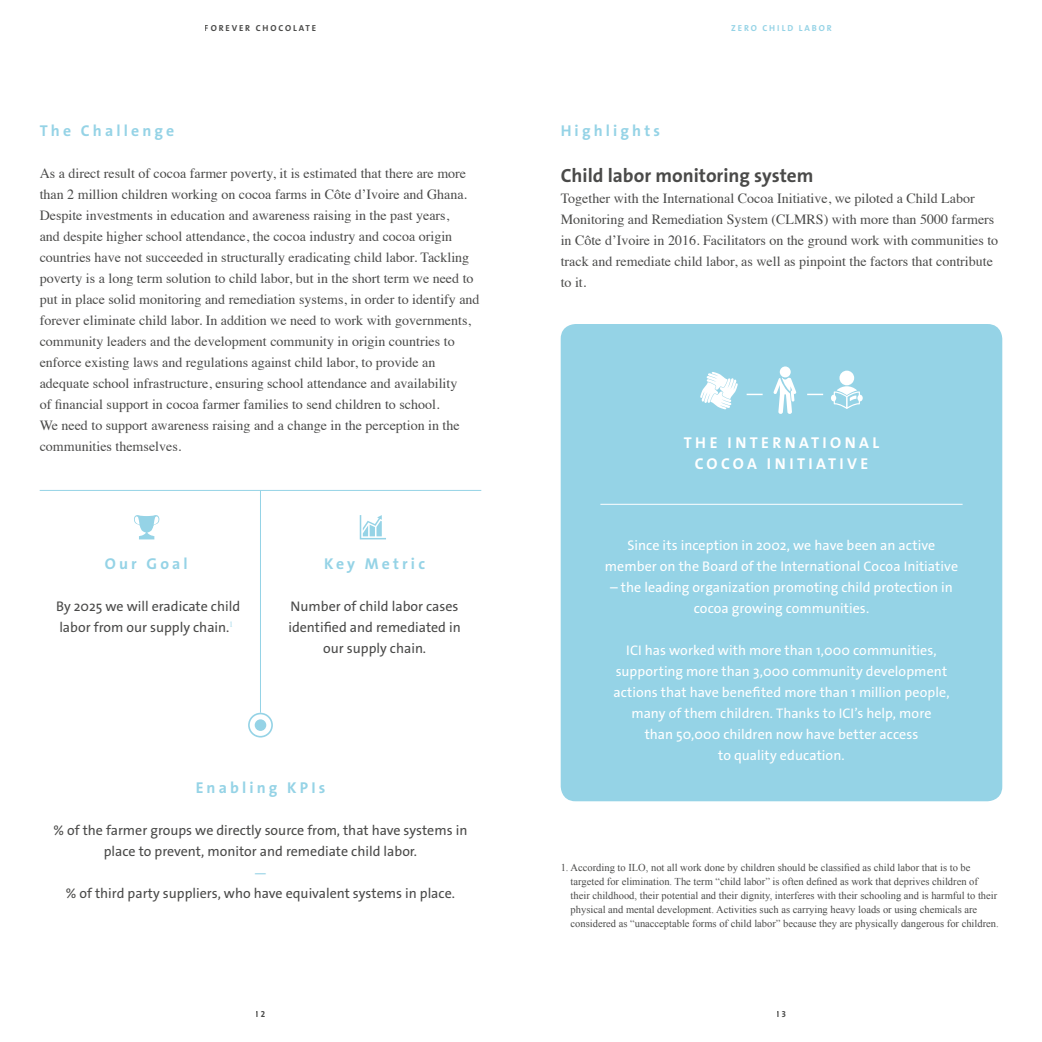
<style>
.page{position:relative;width:1042px;height:1042px;background:#fff}
.page>*{position:absolute;margin:0;border:0;box-sizing:border-box;transform-origin:0 0}
.t1{font:700 19.25px "The Sans Os F";color:#4a4a49}
.t2{font:700 15.75px "The Sans Os F";letter-spacing:.2em;color:#95d3e6}
.t3{font:700 15.75px/21px "The Sans Os F";letter-spacing:.215em;color:#fff;text-align:center}
.t4{font:14px/21px "Times";color:#4a4a49}
.t5{font:14px/21px "The Sans Os F";letter-spacing:.005em;color:#fff;text-align:center}
.t6{font:14px/21px "The Sans Os F";color:#4a4a49;text-align:center}
.t7{font:700 14px "Times";color:#a8daea}
.t8{font:10.5px/14px "Times New Roman";color:#4a4a49}
.t9{font:700 8.75px "The Sans Os F";letter-spacing:.215em;color:#4a4a49}
.t10{font:700 8.75px "The Sans Os F";letter-spacing:.215em;color:#95d3e6}
</style>
<div class="page">
<div style="left:561px;top:324px;width:441px;height:477px;background:#95d3e6;border-radius:15px"></div>
<svg style="left:360px;top:515px;width:26px;height:24px"></svg>
<svg style="left:134px;top:515px;width:26px;height:24px"></svg>
<hr style="left:260px;top:490px;width:1px;height:223px;background:#95d3e6">
<hr style="left:40px;top:490px;width:441px;height:1px;background:#95d3e6">
<div style="left:248px;top:713px;width:25px;height:24px;border:2px solid #95d3e6;border-radius:50%"></div>
<div style="left:255px;top:719px;width:11px;height:12px;background:#95d3e6;border-radius:50%"></div>
<hr style="left:600px;top:504px;width:362px;height:1px;background:#fff">
<svg style="left:746px;top:394px;width:16px;height:1px"></svg>
<svg style="left:807px;top:394px;width:16px;height:1px"></svg>
<svg style="left:831px;top:371px;width:32px;height:38px"></svg>
<svg style="left:700px;top:372px;width:38px;height:37px"></svg>
<svg style="left:773px;top:366px;width:23px;height:48px"></svg>
<p class="t9" style="left:205px;top:23px;width:113px">FOREVER CHOCOLATE</p>
<p class="t2" style="left:40px;top:120px;width:136px">The Challenge</p>
<p class="t4" style="left:40px;top:161px;width:441px">As a direct result of cocoa farmer poverty, it is estimated that there are more than 2 million children working on cocoa farms in Côte d’Ivoire and Ghana.<br>Despite investments in education and awareness raising in the past years,<br>and despite higher school attendance, the cocoa industry and cocoa origin countries have not succeeded in structurally eradicating child labor. Tackling poverty is a long term solution to child labor, but in the short term we need to put in place solid monitoring and remediation systems, in order to identify and forever eliminate child labor. In addition we need to work with governments, community leaders and the development community in origin countries to enforce existing laws and regulations against child labor, to provide an adequate school infrastructure, ensuring school attendance and availability<br>of financial support in cocoa farmer families to send children to school.<br>We need to support awareness raising and a change in the perception in the communities themselves.</p>
<p class="t2" style="left:105px;top:553px;width:84px">Our Goal</p>
<p class="t6" style="left:56px;top:596px;width:186px;text-align:left">By 2025 we will eradicate child labor from our supply chain.<sup>1</sup></p>
<p class="t2" style="left:324px;top:553px;width:102px">Key Metric</p>
<p class="t6" style="left:288px;top:596px;width:174px">Number of child labor cases identified and remediated in our supply chain.</p>
<p class="t2" style="left:196px;top:777px;width:131px">Enabling KPIs</p>
<p class="t6" style="left:54px;top:820px;width:415px">% of the farmer groups we directly source from, that have systems in place to prevent, monitor and remediate child labor.</p>
<p class="t7" style="left:253px;top:859px;width:15px">—</p>
<p class="t6" style="left:66px;top:883px;width:391px">% of third party suppliers, who have equivalent systems in place.</p>
<p class="t2" style="left:561px;top:120px;width:101px">Highlights</p>
<p class="t10" style="left:731px;top:23px;width:102px">ZERO CHILD LABOR</p>
<h1 class="t1" style="left:561px;top:163px;width:254px">Child labor monitoring system</h1>
<p class="t4" style="left:561px;top:187px;width:439px">Together with the International Cocoa Initiative, we piloted a Child Labor Monitoring and Remediation System (CLMRS) with more than 5000 farmers in Côte d’Ivoire in 2016. Facilitators on the ground work with communities to track and remediate child labor, as well as pinpoint the factors that contribute to it.</p>
<p class="t3" style="left:684px;top:432px;width:197px">THE INTERNATIONAL<br>COCOA INITIATIVE</p>
<p class="t5" style="left:605px;top:535px;width:355px">Since its inception in 2002, we have been an active member on the Board of the International Cocoa Initiative</p>
<p class="t5" style="left:610px;top:577px;width:344px">– the leading organization promoting child protection in cocoa growing communities.</p>
<p class="t5" style="left:613px;top:640px;width:338px">ICI has worked with more than 1,000 communities, supporting more than 3,000 community development actions that have benefited more than 1 million people, many of them children. Thanks to ICI’s help, more<br>than 50,000 children now have better access<br>to quality education.</p>
<p class="t8" style="left:570px;top:860px;width:430px;text-indent:-10px">1. According to ILO, not all work done by children should be classified as child labor that is to be targeted for elimination. The term “child labor” is often defined as work that deprives children of their childhood, their potential and their dignity, interferes with their schooling and is harmful to their physical and mental development. Activities such as carrying heavy loads or using chemicals are considered as “unacceptable forms of child labor” because they are physically dangerous for children.</p>
<p class="t9" style="left:256px;top:1008px;width:11px">12</p>
<p class="t9" style="left:777px;top:1008px;width:11px">13</p>
</div>
